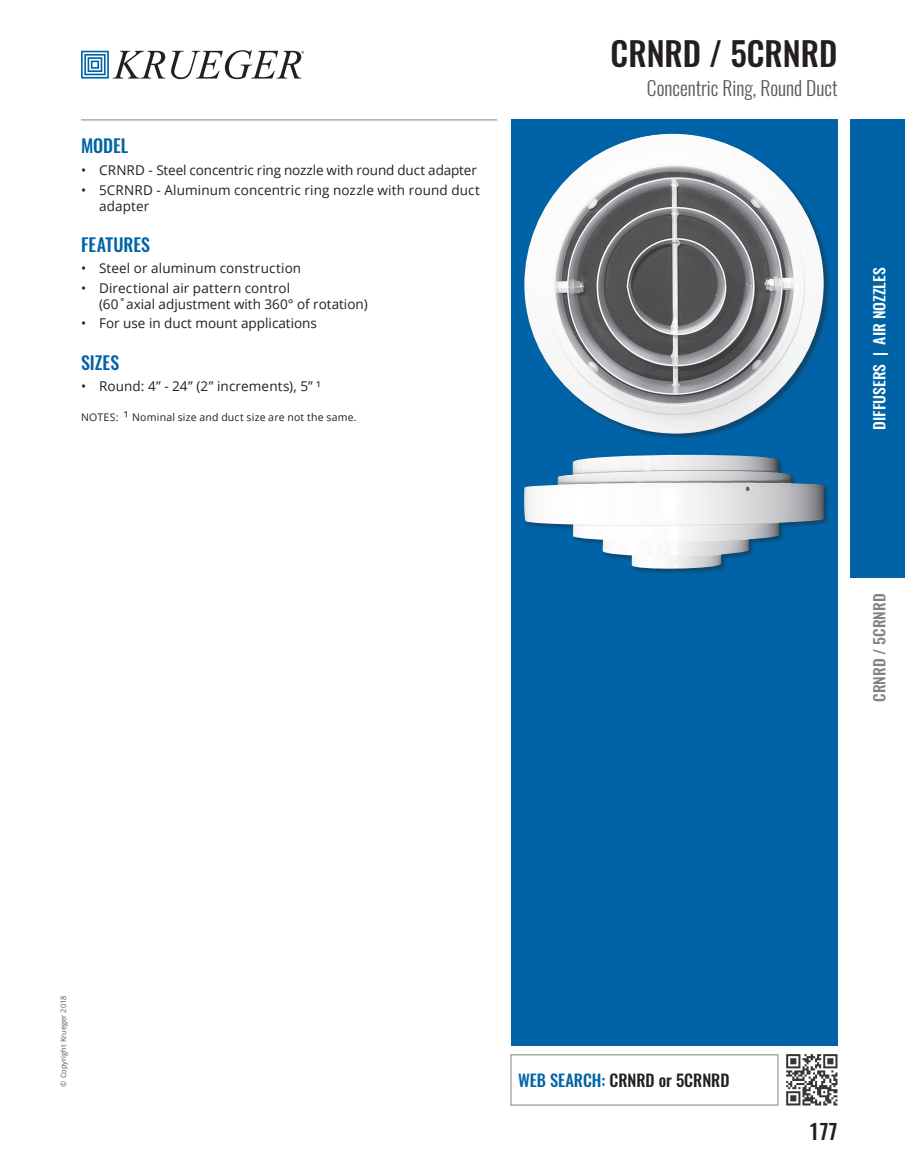
<style>
.page{position:relative;width:905px;height:1175px;background:#fff}
.page>*{position:absolute;margin:0;border:0;box-sizing:border-box;transform-origin:0 0}
.t1{font:500 33px "Oswald";color:#231f20}
.t2{font:500 21px "Oswald";color:#231f20}
.t3{font:300 19.5px "Oswald";color:#57585a}
.t4{font:500 18px "Oswald";color:#0163a7}
.t5{font:500 16.5px "Oswald";color:#231f20}
.t6{font:500 15px "Oswald";color:#fff;scale:1.05 1}
.t7{font:500 15px "Oswald";color:#808285;scale:1.05 1}
.t8{font:13.5px/16.2px "Open Sans";letter-spacing:.005em;color:#231f20}
.t9{font:10.5px "Open Sans";letter-spacing:.02em;color:#231f20}
.t10{font:7.5px "Open Sans";color:#57585a}
.s1{font-size:13.5px}
.s2{color:#0163a7}
</style>
<div class="page">
<svg style="left:81px;top:51px;width:84px;height:28px"></svg>
<svg style="left:171px;top:50px;width:133px;height:29px"></svg>
<hr style="left:81px;top:120px;width:416px;height:1px;background:#808285">
<div style="left:850px;top:120px;width:54px;height:458px;background:#0163a7"></div>
<div style="left:510px;top:120px;width:327px;height:926px;background:#0163a7"></div>
<img style="left:778px;top:1054px;width:60px;height:52px">
<div style="left:510px;top:1054px;width:268px;height:51px;border:1px solid #808285"></div>
<div style="left:524px;top:454px;width:306px;height:121px;background:#231f20;opacity:.4"></div>
<img style="left:524px;top:455px;width:300px;height:115px">
<div style="left:524px;top:134px;width:306px;height:306px;background:#231f20;opacity:.4"></div>
<img style="left:524px;top:134px;width:299px;height:299px;border-radius:148px">
<h3 class="t4" style="left:81px;top:133px;width:49px">MODEL</h3>
<p class="t8" style="left:81px;top:162px;width:397px">• CRNRD - Steel concentric ring nozzle with round duct adapter</p>
<p class="t8" style="left:99px;top:181px;width:382px;text-indent:-18px">• 5CRNRD - Aluminum concentric ring nozzle with round duct adapter</p>
<h3 class="t4" style="left:81px;top:232px;width:71px">FEATURES</h3>
<p class="t8" style="left:81px;top:260px;width:222px">• Steel or aluminum construction</p>
<p class="t8" style="left:99px;top:279px;width:270px;text-indent:-18px">• Directional air pattern control<br>(60˚axial adjustment with 360° of rotation)</p>
<p class="t8" style="left:81px;top:315px;width:237px">• For use in duct mount applications</p>
<h3 class="t4" style="left:81px;top:349px;width:40px">SIZES</h3>
<p class="t8" style="left:81px;top:378px;width:241px">• Round: 4” - 24” (2” increments), 5” ¹</p>
<p class="t9" style="left:81px;top:410px;width:277px">NOTES: <span class="s1">¹</span> Nominal size and duct size are not the same.</p>
<h1 class="t1" style="left:610px;top:30px;width:228px">CRNRD / 5CRNRD</h1>
<h3 class="t3" style="left:647px;top:75px;width:192px">Concentric Ring, Round Duct</h3>
<p class="t6" style="left:868px;top:430px;width:156px;rotate:-90deg">DIFFUSERS | AIR NOZZLES</p>
<p class="t7" style="left:868px;top:702px;width:105px;rotate:-90deg">CRNRD / 5CRNRD</p>
<p class="t10" style="left:58px;top:1086px;width:93px;rotate:-90deg">© Copyright Krueger 2018</p>
<p class="t5" style="left:518px;top:1069px;width:213px"><span class="s2">WEB SEARCH:</span> CRNRD or 5CRNRD</p>
<h2 class="t2" style="left:808px;top:1116px;width:30px">177</h2>
</div>
